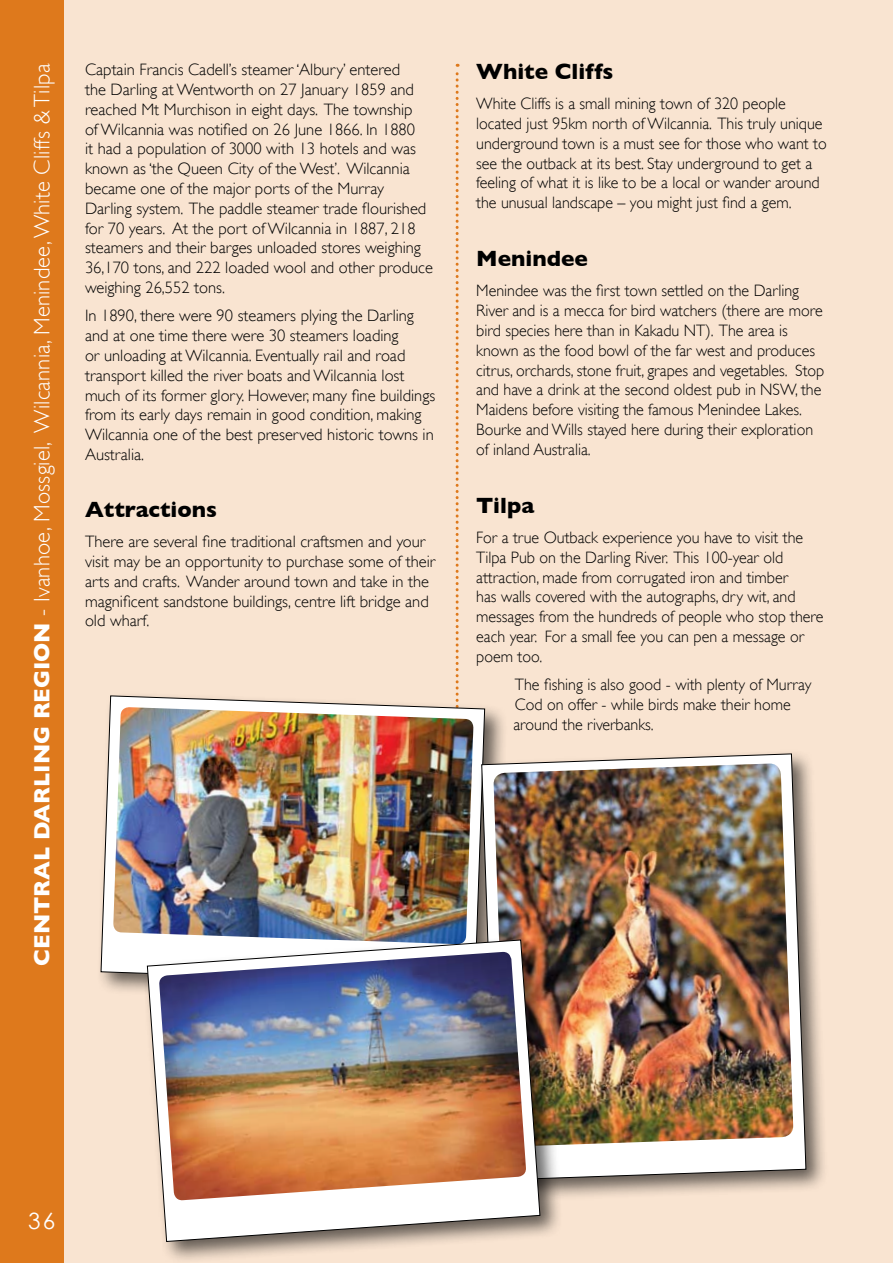
<style>
.page{position:relative;width:893px;height:1263px;background:#f9e4d1}
.page>*{position:absolute;margin:0;border:0;box-sizing:border-box;transform-origin:0 0}
.t1{font:300 22.5px "Gill Sans";letter-spacing:.01em;color:#fff}
.t2{font:700 22.5px "Gill Sans";color:#000}
.t3{font:22.5px "Century Gothic";color:#fff}
.t4{font:300 16.5px/19.8px "Gill Sans";color:#000}
.s1{font-weight:700}
</style>
<div class="page">
<svg style="left:456px;top:64px;width:3px;height:626px"></svg>
<div style="left:0;top:0;width:64px;height:1263px;background:#de791c"></div>
<div style="left:95px;top:690px;width:420px;height:324px;background:#000;opacity:.6"></div>
<svg style="left:101px;top:696px;width:384px;height:289px"></svg>
<img style="left:113px;top:707px;width:361px;height:237px">
<div style="left:476px;top:748px;width:360px;height:462px;background:#000;opacity:.6"></div>
<svg style="left:482px;top:754px;width:324px;height:426px;background:#cdc8c3"></svg>
<img style="left:493px;top:763px;width:301px;height:384px">
<div style="left:141px;top:934px;width:429px;height:329px;background:#000;opacity:.6"></div>
<svg style="left:147px;top:940px;width:393px;height:301px;background:#d5cec9"></svg>
<img style="left:159px;top:952px;width:367px;height:249px">
<h1 class="t1" style="left:29px;top:966px;width:903px;rotate:-90deg"><span class="s1">CeNTRAL DARLING Region</span> - Ivanhoe, Mossgiel, Wilcannia, Menindee, White Cliffs &amp; Tilpa</h1>
<p class="t4" style="left:85px;top:60px;width:349px">Captain Francis Cadell’s steamer ‘Albury’ entered<br>the Darling at Wentworth on 27 January 1859 and reached Mt Murchison in eight days. The township<br>of Wilcannia was notified on 26 June 1866. In 1880<br>it had a population of 3000 with 13 hotels and was known as ‘the Queen City of the West’. Wilcannia became one of the major ports of the Murray Darling system. The paddle steamer trade flourished for 70 years. At the port of Wilcannia in 1887, 218 steamers and their barges unloaded stores weighing 36,170 tons, and 222 loaded wool and other produce weighing 26,552 tons.</p>
<p class="t4" style="left:85px;top:306px;width:352px">In 1890, there were 90 steamers plying the Darling and at one time there were 30 steamers loading<br>or unloading at Wilcannia. Eventually rail and road transport killed the river boats and Wilcannia lost much of its former glory. However, many fine buildings from its early days remain in good condition, making Wilcannia one of the best preserved historic towns in Australia.</p>
<h1 class="t2" style="left:85px;top:496px;width:134px">Attractions</h1>
<p class="t4" style="left:85px;top:532px;width:352px">There are several fine traditional craftsmen and your visit may be an opportunity to purchase some of their arts and crafts. Wander around town and take in the magnificent sandstone buildings, centre lift bridge and old wharf.</p>
<h1 class="t2" style="left:476px;top:58px;width:139px">White Cliffs</h1>
<p class="t4" style="left:476px;top:94px;width:352px">White Cliffs is a small mining town of 320 people located just 95km north of Wilcannia. This truly unique underground town is a must see for those who want to see the outback at its best. Stay underground to get a feeling of what it is like to be a local or wander around the unusual landscape – you might just find a gem.</p>
<h1 class="t2" style="left:476px;top:246px;width:113px">Menindee</h1>
<p class="t4" style="left:476px;top:281px;width:350px">Menindee was the first town settled on the Darling River and is a mecca for bird watchers (there are more bird species here than in Kakadu NT). The area is known as the food bowl of the far west and produces citrus, orchards, stone fruit, grapes and vegetables. Stop and have a drink at the second oldest pub in NSW, the Maidens before visiting the famous Menindee Lakes.<br>Bourke and Wills stayed here during their exploration of inland Australia.</p>
<h1 class="t2" style="left:476px;top:492px;width:59px">Tilpa</h1>
<p class="t4" style="left:476px;top:527px;width:349px">For a true Outback experience you have to visit the Tilpa Pub on the Darling River. This 100-year old attraction, made from corrugated iron and timber<br>has walls covered with the autographs, dry wit, and messages from the hundreds of people who stop there each year. For a small fee you can pen a message or poem too.</p>
<p class="t4" style="left:513px;top:675px;width:300px">The fishing is also good - with plenty of Murray<br>Cod on offer - while birds make their home around the riverbanks.</p>
<h1 class="t3" style="left:28px;top:1207px;width:29px">36</h1>
</div>
